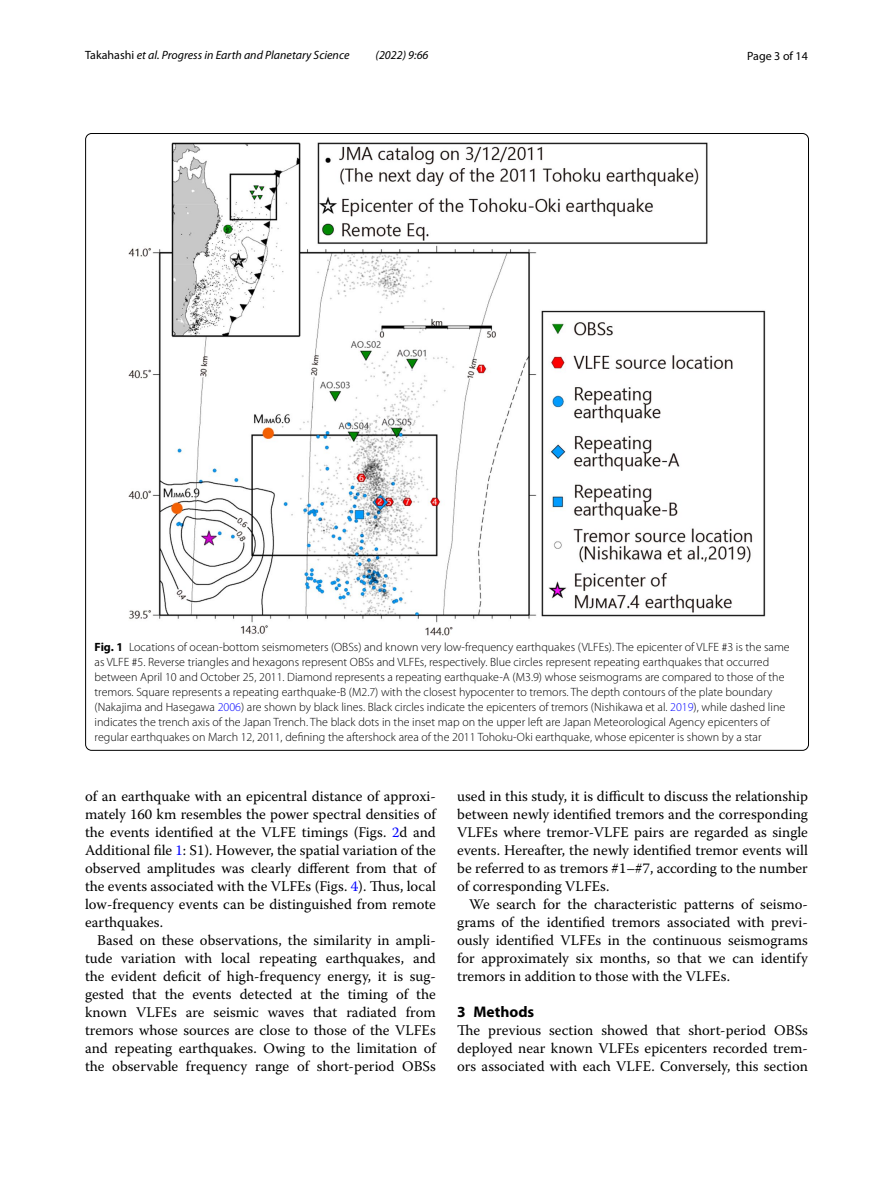
<style>
.page{position:relative;width:893px;height:1187px;background:#fff}
.page>*{position:absolute;margin:0;border:0;box-sizing:border-box;transform-origin:0 0}
.t1{font:700 15.45px "Myriad Pro";color:#000}
.t2{font:14.7px/18px "Warnock Pro";color:#000;text-align:justify}
.t3{font:300 12px/15px "Myriad Pro";color:#000}
.t4{font:italic 12px "Myriad Pro";color:#000}
.t5{font:12px "Myriad Pro";color:#000}
.s1{font-style:normal}
.s2{font-weight:700}
.s3{color:#00f}
</style>
<div class="page">
<img style="left:128px;top:142px;width:638px;height:493px">
<p class="t4" style="left:85px;top:48px;width:266px"><span class="s1">Takahashi</span> et al. Progress in Earth and Planetary Science</p>
<p class="t4" style="left:376px;top:48px;width:54px">(2022) 9:66</p>
<p class="t5" style="left:747px;top:48px;width:62px">Page 3 of 14</p>
<p class="t3" style="left:95px;top:639px;width:697px"><span class="s2">Fig. 1</span> Locations of ocean-bottom seismometers (OBSs) and known very low-frequency earthquakes (VLFEs). The epicenter of VLFE #3 is the same as VLFE #5. Reverse triangles and hexagons represent OBSs and VLFEs, respectively. Blue circles represent repeating earthquakes that occurred between April 10 and October 25, 2011. Diamond represents a repeating earthquake-A (M3.9) whose seismograms are compared to those of the tremors. Square represents a repeating earthquake-B (M2.7) with the closest hypocenter to tremors. The depth contours of the plate boundary (Nakajima and Hasegawa <span class="s3">2006</span>) are shown by black lines. Black circles indicate the epicenters of tremors (Nishikawa et al. <span class="s3">2019</span>), while dashed line indicates the trench axis of the Japan Trench. The black dots in the inset map on the upper left are Japan Meteorological Agency epicenters of regular earthquakes on March 12, 2011, defining the aftershock area of the 2011 Tohoku-Oki earthquake, whose epicenter is shown by a star</p>
<p class="t2" style="left:85px;top:786px;width:352px">of an earthquake with an epicentral distance of approxi&shy;mately 160 km resembles the power spectral densities of the events identified at the VLFE timings (Figs. <span class="s3">2</span>d and Additional file <span class="s3">1</span>: S1). However, the spatial variation of the observed amplitudes was clearly different from that of the events associated with the VLFEs (Figs. <span class="s3">4</span>). Thus, local low-frequency events can be distinguished from remote earthquakes.</p>
<p class="t2" style="left:85px;top:930px;width:352px;text-indent:12px">Based on these observations, the similarity in ampli&shy;tude variation with local repeating earthquakes, and the evident deficit of high-frequency energy, it is sug&shy;gested that the events detected at the timing of the known VLFEs are seismic waves that radiated from tremors whose sources are close to those of the VLFEs and repeating earthquakes. Owing to the limitation of the observable frequency range of short-period OBSs</p>
<p class="t2" style="left:457px;top:786px;width:352px">used in this study, it is difficult to discuss the relationship between newly identified tremors and the corresponding VLFEs where tremor-VLFE pairs are regarded as single events. Hereafter, the newly identified tremor events will be referred to as tremors #1–#7, according to the number of corresponding VLFEs.</p>
<p class="t2" style="left:457px;top:894px;width:352px;text-indent:12px">We search for the characteristic patterns of seismo&shy;grams of the identified tremors associated with previ&shy;ously identified VLFEs in the continuous seismograms for approximately six months, so that we can identify tremors in addition to those with the VLFEs.</p>
<p class="t1" style="left:457px;top:1001px;width:79px">3 Methods</p>
<p class="t2" style="left:457px;top:1020px;width:352px">The previous section showed that short-period OBSs deployed near known VLFEs epicenters recorded trem&shy;ors associated with each VLFE. Conversely, this section</p>
</div>
